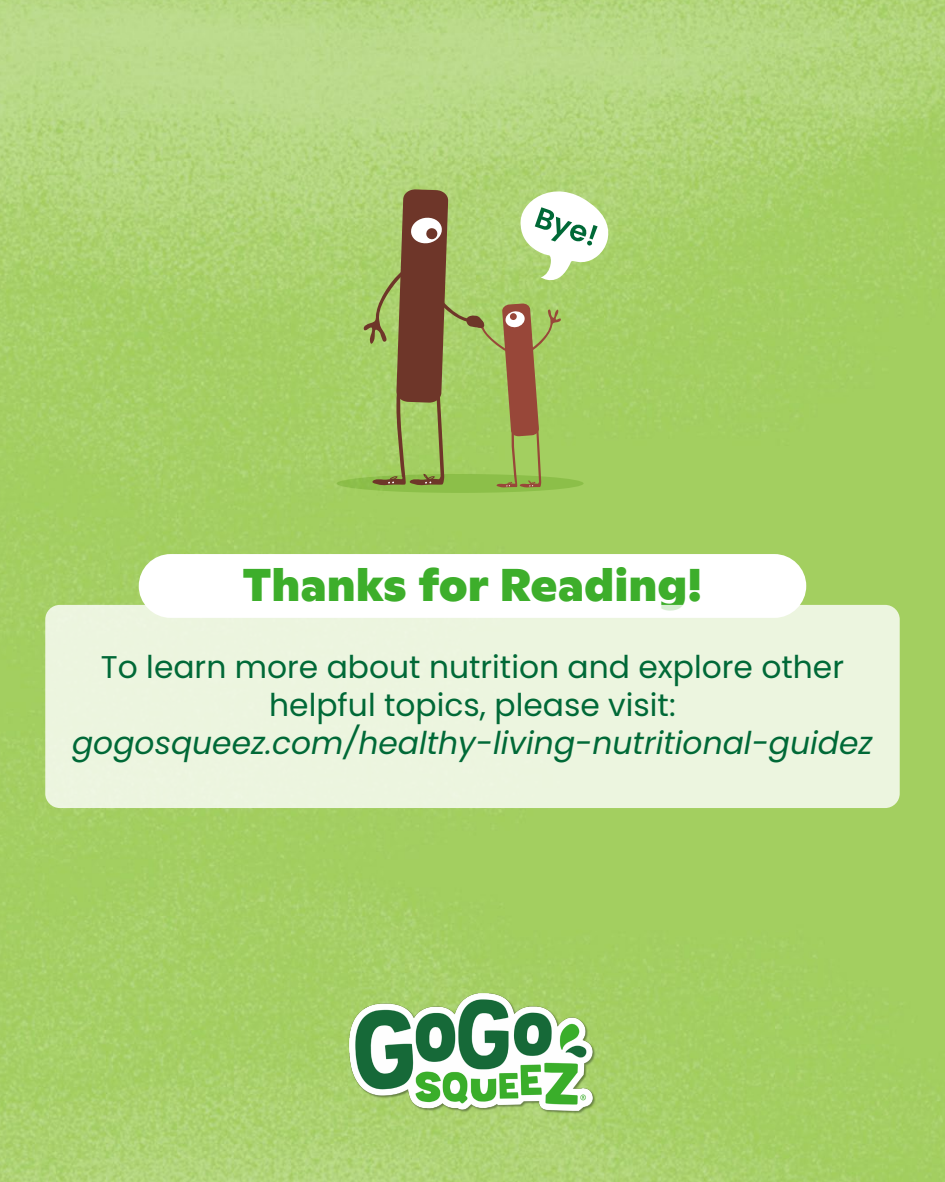
<style>
.page{position:relative;width:945px;height:1182px;background:#fff}
.page>*{position:absolute;margin:0;border:0;box-sizing:border-box;transform-origin:0 0}
.t1{font:900 45.85px "ABC Ginto Normal Trial";color:#3dae2b}
.t2{font:31.32px/37.6px "Poppins";color:#006937;text-align:center}
.t3{font:italic 31.32px "Poppins";color:#006937}
</style>
<div class="page">
<img style="left:0;top:0;width:945px;height:1181px">
<img style="left:349px;top:992px;width:247px;height:122px">
<div style="left:139px;top:554px;width:667px;height:63px;background:#fff;border-radius:32px"></div>
<div style="left:45px;top:605px;width:855px;height:203px;background:#ecf5df;border-radius:15px"></div>
<div style="left:337px;top:474px;width:247px;height:19px;background:#8cbf49;border-radius:50%"></div>
<svg style="left:363px;top:174px;width:259px;height:313px;background:#a3b767"></svg>
<h1 class="t1" style="left:243px;top:555px;width:461px">Thanks for Reading!</h1>
<p class="t2" style="left:101px;top:648px;width:745px">To learn more about nutrition and explore other helpful topics, please visit:</p>
<p class="t3" style="left:72px;top:724px;width:802px">gogosqueez.com/healthy-living-nutritional-guidez</p>
</div>
